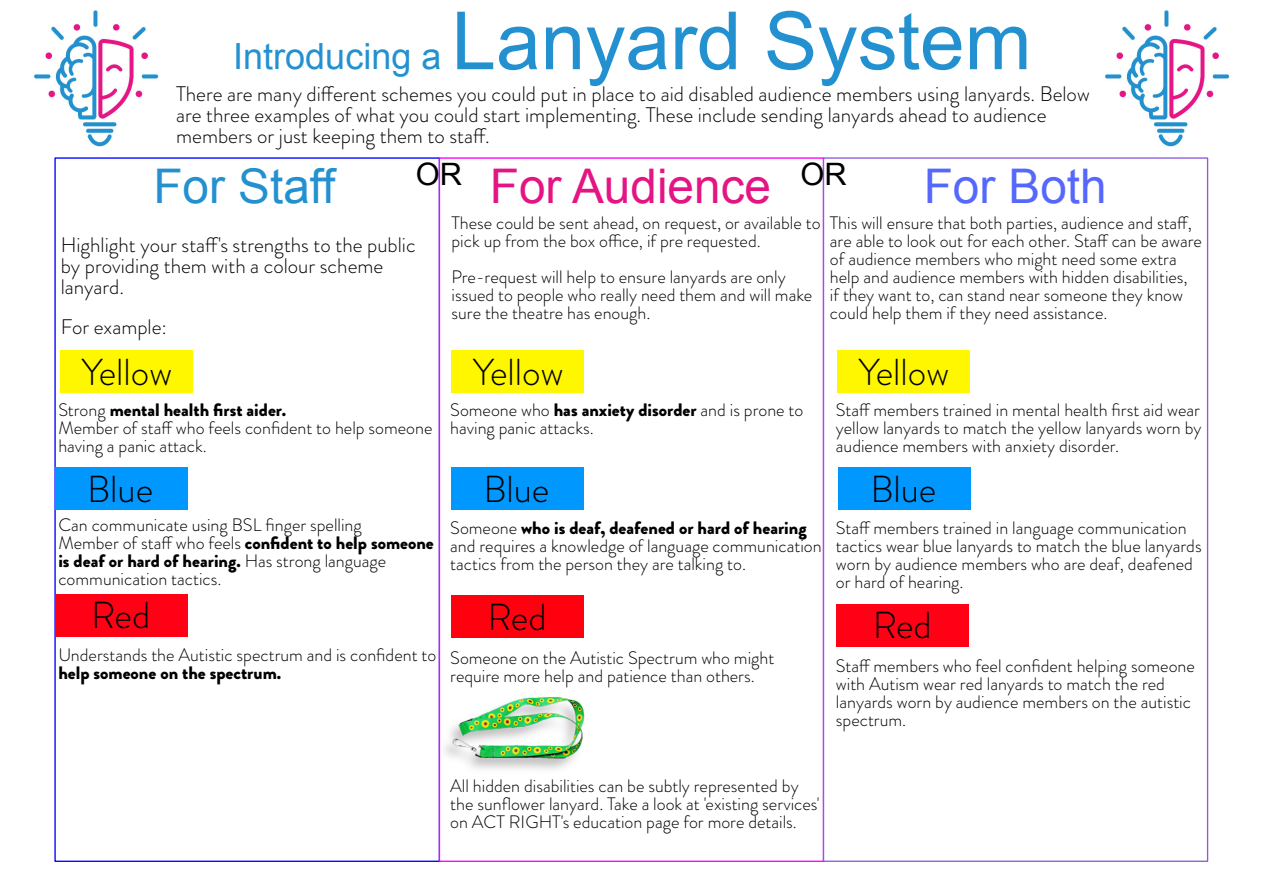
<style>
.page{position:relative;width:1263px;height:894px;background:#fff}
.page>*{position:absolute;margin:0;border:0;box-sizing:border-box;transform-origin:0 0}
.t1{font:80.25px "Arial";color:#2391d0}
.t2{font:47.7px "Arial";color:#e41583}
.t3{font:47.7px "Arial";color:#2391d0}
.t4{font:47.7px "Arial";color:#5568fb}
.t5{font:300 37.5px "Brandon Grotesque";color:#000}
.t6{font:36px "Arial";color:#2391d0}
.t7{font:30.9px "Arial";color:#000}
.t8{font:300 21px/21px "Brandon Grotesque";color:#000}
.t9{font:300 18px/18px "Brandon Grotesque";color:#000}
.t10{font:900 18px "Brandon Grotesque";color:#000}
.s1{font-weight:900}
</style>
<div class="page">
<img style="left:34px;top:10px;width:125px;height:137px">
<img style="left:1105px;top:10px;width:125px;height:137px">
<div style="left:60px;top:350px;width:133px;height:42px;background:#fff700"></div>
<div style="left:55px;top:467px;width:133px;height:42px;background:#0097ff"></div>
<div style="left:55px;top:594px;width:133px;height:42px;background:#ff0014"></div>
<div style="left:439px;top:157px;width:385px;height:704px;background:#fff;border:1px solid #ff00f5"></div>
<div style="left:823px;top:157px;width:385px;height:704px;background:#fff;border:1px solid #8a5cdc"></div>
<div style="left:451px;top:350px;width:133px;height:42px;background:#fff700"></div>
<div style="left:837px;top:350px;width:132px;height:42px;background:#fff700"></div>
<div style="left:451px;top:467px;width:133px;height:42px;background:#0097ff"></div>
<div style="left:838px;top:467px;width:133px;height:42px;background:#0097ff"></div>
<div style="left:451px;top:595px;width:133px;height:42px;background:#ff000f"></div>
<img style="left:438px;top:695px;width:116px;height:80px">
<img style="left:451px;top:695px;width:134px;height:74px">
<div style="left:836px;top:604px;width:133px;height:42px;background:#ff0014"></div>
<h1 class="t1" style="left:451px;top:11px;width:582px">Lanyard System</h1>
<p class="t8" style="left:176px;top:107px;width:872px">are three examples of what you could start implementing. These include sending lanyards ahead to audience members or just keeping them to staff.</p>
<h3 class="t6" style="left:233px;top:43px;width:210px">Introducing a</h3>
<p class="t8" style="left:176px;top:86px;width:915px">There are many different schemes you could put in place to aid disabled audience members using lanyards. Below</p>
<h3 class="t7" style="left:416px;top:162px;width:48px">OR</h3>
<h3 class="t7" style="left:800px;top:162px;width:48px">OR</h3>
<h2 class="t3" style="left:153px;top:168px;width:184px">For Staff</h2>
<h2 class="t2" style="left:490px;top:168px;width:283px">For Audience</h2>
<h2 class="t4" style="left:924px;top:168px;width:185px">For Both</h2>
<p class="t8" style="left:61px;top:237px;width:356px">Highlight your staff's strengths to the public by providing them with a colour scheme lanyard.</p>
<p class="t8" style="left:61px;top:318px;width:108px">For example:</p>
<p class="t9" style="left:830px;top:216px;width:373px">This will ensure that both parties, audience and staff, are able to look out for each other. Staff can be aware of audience members who might need some extra help and audience members with hidden disabilities,<br>if they want to, can stand near someone they know could help them if they need assistance.</p>
<p class="t9" style="left:451px;top:216px;width:371px">These could be sent ahead, on request, or available to pick up from the box office, if pre requested.</p>
<p class="t9" style="left:451px;top:270px;width:362px">Pre-request will help to ensure lanyards are only issued to people who really need them and will make sure the theatre has enough.</p>
<h3 class="t5" style="left:82px;top:358px;width:92px">Yellow</h3>
<h3 class="t5" style="left:473px;top:358px;width:92px">Yellow</h3>
<h3 class="t5" style="left:859px;top:358px;width:92px">Yellow</h3>
<p class="t9" style="left:58px;top:403px;width:376px">Strong <span class="s1">mental health first aider.<br></span>Member of staff who feels confident to help someone having a panic attack.</p>
<p class="t9" style="left:450px;top:403px;width:355px">Someone who <span class="s1">has anxiety disorder</span> and is prone to having panic attacks.</p>
<p class="t9" style="left:836px;top:403px;width:367px;text-align:justify">Staff members trained in mental health first aid wear yellow lanyards to match the yellow lanyards worn by audience members with anxiety disorder.</p>
<h3 class="t5" style="left:87px;top:475px;width:68px">Blue</h3>
<h3 class="t5" style="left:483px;top:475px;width:68px">Blue</h3>
<h3 class="t5" style="left:870px;top:475px;width:68px">Blue</h3>
<p class="t9" style="left:58px;top:518px;width:377px">Can communicate using BSL finger spelling<br>Member of staff who feels <span class="s1">confident to help someone is deaf or hard of hearing.</span> Has strong language communication tactics.</p>
<p class="t9" style="left:450px;top:521px;width:373px">Someone <span class="s1">who is deaf, deafened or hard of hearing </span>and requires a knowledge of language communication tactics from the person they are talking to.</p>
<p class="t9" style="left:836px;top:521px;width:367px">Staff members trained in language communication tactics wear blue lanyards to match the blue lanyards worn by audience members who are deaf, deafened or hard of hearing.</p>
<h3 class="t5" style="left:91px;top:601px;width:61px">Red</h3>
<h3 class="t5" style="left:487px;top:603px;width:61px">Red</h3>
<h3 class="t5" style="left:873px;top:612px;width:61px">Red</h3>
<p class="t9" style="left:58px;top:647px;width:379px">Understands the Autistic spectrum and is confident to</p>
<p class="t10" style="left:58px;top:665px;width:224px">help someone on the spectrum.</p>
<p class="t9" style="left:450px;top:651px;width:326px">Someone on the Autistic Spectrum who might require more help and patience than others.</p>
<p class="t9" style="left:836px;top:659px;width:360px">Staff members who feel confident helping someone with Autism wear red lanyards to match the red lanyards worn by audience members on the autistic spectrum.</p>
<p class="t9" style="left:450px;top:778px;width:371px">All hidden disabilities can be subtly represented by the sunflower lanyard. Take a look at 'existing services' on ACT RIGHT's education page for more details.</p>
</div>
